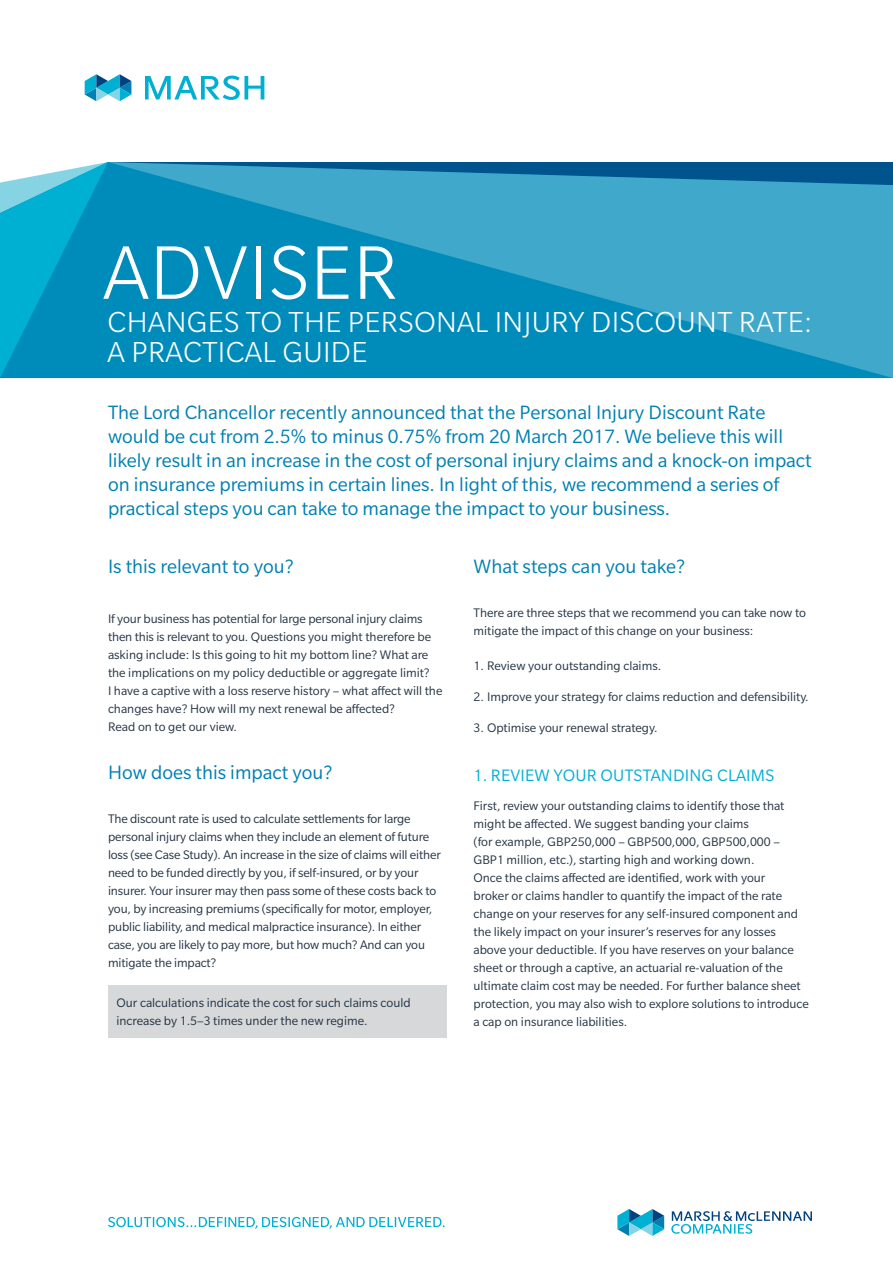
<style>
.page{position:relative;width:893px;height:1263px;background:#fff}
.page>*{position:absolute;margin:0;border:0;box-sizing:border-box;transform-origin:0 0}
.t1{font:300 82.5px "Slate Pro";letter-spacing:.01em;color:#fff}
.t2{font:300 31.5px/30px "Slate Pro";letter-spacing:.01em;color:#fff}
.t3{font:21px/24px "Slate Pro";color:#0080b2}
.t4{font:18px "Slate Pro";letter-spacing:.01em;color:#00b0d3}
.t5{font:13.5px/18px "Slate Pro";color:#243444}
</style>
<div class="page">
<svg style="left:0;top:162px;width:108px;height:216px"></svg>
<svg style="left:108px;top:162px;width:785px;height:216px;fill:#008cbb"></svg>
<svg style="left:85px;top:74px;width:46px;height:27px"></svg>
<svg style="left:145px;top:76px;width:119px;height:24px"></svg>
<svg style="left:671px;top:1211px;width:141px;height:23px"></svg>
<svg style="left:617px;top:1209px;width:47px;height:27px"></svg>
<svg style="left:108px;top:1217px;width:337px;height:12px"></svg>
<div style="left:108px;top:985px;width:338px;height:52px;background:#d6d8d9"></div>
<h1 class="t1" style="left:103px;top:230px;width:296px">ADVISER</h1>
<h2 class="t2" style="left:108px;top:307px;width:706px">CHANGES TO THE PERSONAL INJURY DISCOUNT RATE:<br>A PRACTICAL GUIDE</h2>
<p class="t3" style="left:108px;top:400px;width:705px">The Lord Chancellor recently announced that the Personal Injury Discount Rate would be cut from 2.5% to minus 0.75% from 20 March 2017. We believe this will likely result in an increase in the cost of personal injury claims and a knock-on impact on insurance premiums in certain lines. In light of this, we recommend a series of practical steps you can take to manage the impact to your business.</p>
<h3 class="t3" style="left:108px;top:555px;width:187px">Is this relevant to you?</h3>
<p class="t5" style="left:108px;top:610px;width:336px">If your business has potential for large personal injury claims then this is relevant to you. Questions you might therefore be asking include: Is this going to hit my bottom line? What are the implications on my policy deductible or aggregate limit?<br>I have a captive with a loss reserve history – what affect will the changes have? How will my next renewal be affected?<br>Read on to get our view.</p>
<h3 class="t3" style="left:108px;top:761px;width:226px">How does this impact you?</h3>
<p class="t5" style="left:108px;top:810px;width:334px">The discount rate is used to calculate settlements for large personal injury claims when they include an element of future loss (see Case Study). An increase in the size of claims will either need to be funded directly by you, if self-insured, or by your insurer. Your insurer may then pass some of these costs back to you, by increasing premiums (specifically for motor, employer, public liability, and medical malpractice insurance). In either case, you are likely to pay more, but how much? And can you mitigate the impact?</p>
<p class="t5" style="left:117px;top:994px;width:296px">Our calculations indicate the cost for such claims could increase by 1.5–3 times under the new regime.</p>
<h3 class="t3" style="left:473px;top:555px;width:213px">What steps can you take?</h3>
<p class="t5" style="left:473px;top:604px;width:334px">There are three steps that we recommend you can take now to mitigate the impact of this change on your business:</p>
<p class="t5" style="left:473px;top:657px;width:189px">1. Review your outstanding claims.</p>
<p class="t5" style="left:473px;top:688px;width:337px">2. Improve your strategy for claims reduction and defensibility.</p>
<p class="t5" style="left:473px;top:719px;width:185px">3. Optimise your renewal strategy.</p>
<h3 class="t4" style="left:473px;top:766px;width:302px">1. REVIEW YOUR OUTSTANDING CLAIMS</h3>
<p class="t5" style="left:473px;top:796px;width:337px">First, review your outstanding claims to identify those that might be affected. We suggest banding your claims<br>(for example, GBP250,000 – GBP500,000, GBP500,000 – GBP1 million, etc.), starting high and working down.<br>Once the claims affected are identified, work with your<br>broker or claims handler to quantify the impact of the rate change on your reserves for any self-insured component and the likely impact on your insurer’s reserves for any losses above your deductible. If you have reserves on your balance sheet or through a captive, an actuarial re-valuation of the ultimate claim cost may be needed. For further balance sheet protection, you may also wish to explore solutions to introduce a cap on insurance liabilities.</p>
</div>
